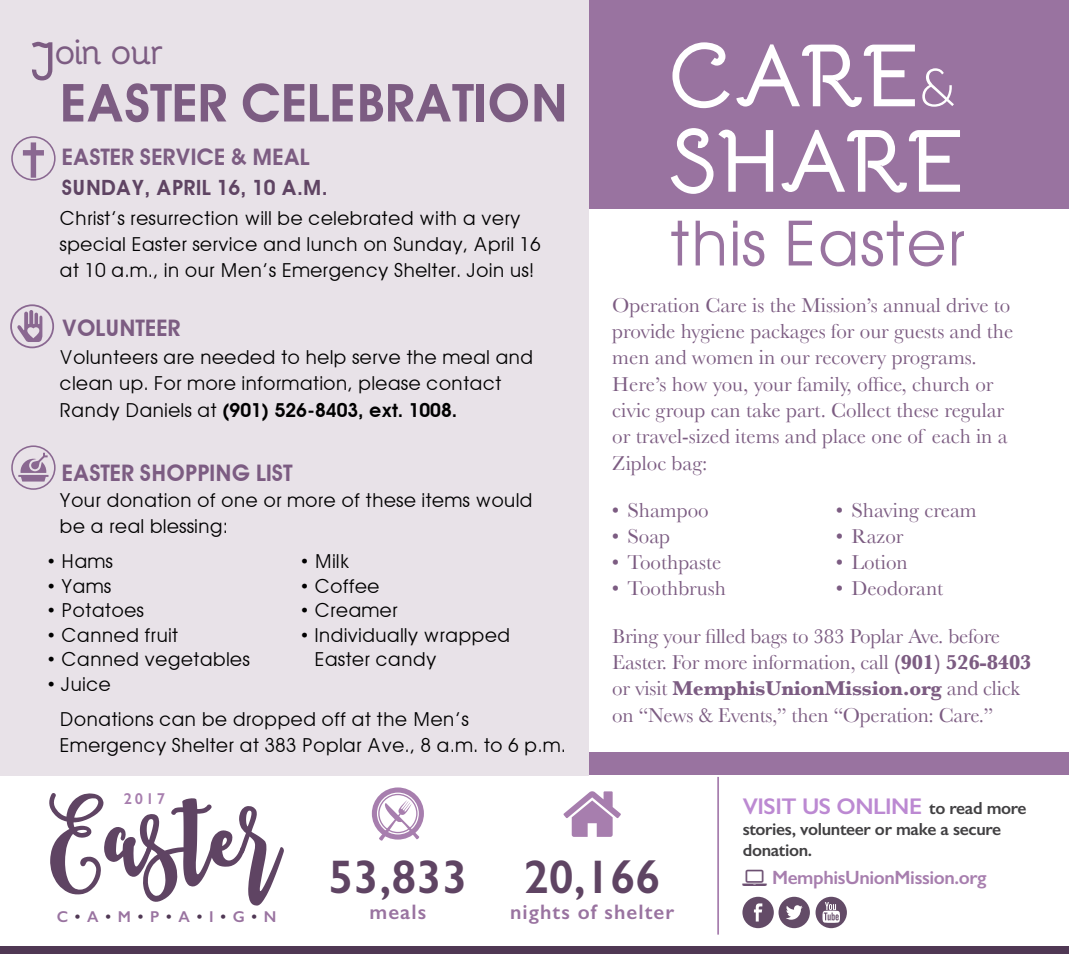
<style>
.page{position:relative;width:1069px;height:954px;background:#fff}
.page>*{position:absolute;margin:0;border:0;box-sizing:border-box;transform-origin:0 0}
.t1{font:700 89.6px/85.4px "Bellota";letter-spacing:-.04em;color:#fff}
.t2{font:63px "Avant Garde";color:#9973a0}
.t3{font:600 52.68px "Avant Garde";letter-spacing:-.02em;color:#7c5c82}
.t4{font:600 47.25px "Gill Sans";letter-spacing:.005em;color:#5f4463}
.t5{font:700 34.48px "Bellota";letter-spacing:-.055em;color:#7c5c82}
.t6{font:600 22.75px "Avant Garde";letter-spacing:-.02em;color:#7c5c82}
.t7{font:600 22.75px "Gill Sans";letter-spacing:-.02em;color:#bc89d2}
.t8{font:21px/26.2px "Baskerville";color:#7c5c82}
.t9{font:600 21px "Avant Garde";color:#5f4463}
.t10{font:600 21px "Gill Sans";letter-spacing:.05em;color:#9973a0}
.t11{font:19.25px/26.2px "Avant Garde";color:#000}
.t12{font:600 19.25px "Gill Sans";letter-spacing:-.02em;color:#a77eae}
.t13{font:600 17.5px/21px "Gill Sans";letter-spacing:-.02em;color:#414042}
.t14{font:600 15.75px "Gill Sans";color:#9973a0}
.t15{font:600 15.75px "Gill Sans";color:#a77eae}
.s1{font-size:55.12px}
.s2{font-weight:600}
.s3{font-weight:300;font-size:59.68px}
.s4{font-weight:700}
.s5{color:#503854}
.s6{font-size:17.5px;color:#414042}
</style>
<div class="page">
<div style="left:0;top:945px;width:1069px;height:8px;background:#503854"></div>
<hr style="left:717px;top:776px;width:2px;height:158px;background:#a77eae">
<svg style="left:49px;top:793px;width:235px;height:112px"></svg>
<div style="left:372px;top:787px;width:52px;height:52px;background:#a77eae;border-radius:50%"></div>
<svg style="left:377px;top:792px;width:42px;height:42px"></svg>
<svg style="left:378px;top:793px;width:42px;height:48px"></svg>
<svg style="left:563px;top:791px;width:58px;height:45px"></svg>
<svg style="left:742px;top:896px;width:105px;height:31px"></svg>
<div style="left:0;top:0;width:589px;height:774px;background:#e8e2e8"></div>
<div style="left:589px;top:0;width:479px;height:208px;background:#9973a0"></div>
<div style="left:589px;top:752px;width:479px;height:22px;background:#9973a0"></div>
<svg style="left:18px;top:452px;width:30px;height:29px"></svg>
<div style="left:11px;top:445px;width:45px;height:44px;border:2px solid #8a6891;border-radius:50%"></div>
<div style="left:31px;top:142px;width:5px;height:36px;background:#8a6891"></div>
<div style="left:23px;top:150px;width:21px;height:5px;background:#8a6891"></div>
<div style="left:11px;top:136px;width:45px;height:44px;border:2px solid #8a6891;border-radius:50%"></div>
<svg style="left:17px;top:310px;width:25px;height:32px"></svg>
<div style="left:10px;top:304px;width:44px;height:44px;border:2px solid #8a6891;border-radius:50%"></div>
<h3 class="t5" style="left:30px;top:25px;width:134px"><span class="s1">J</span>oin our</h3>
<h3 class="t3" style="left:59px;top:71px;width:511px">EASTER CELEBRATION</h3>
<p class="t6" style="left:61px;top:143px;width:250px">EASTER SERVICE &amp; MEAL</p>
<p class="t9" style="left:61px;top:175px;width:268px">SUNDAY, APRIL 16, 10 A.M.</p>
<p class="t11" style="left:60px;top:205px;width:483px">Christ’s resurrection will be celebrated with a very special Easter service and lunch on Sunday, April 16 at 10 a.m., in our Men’s Emergency Shelter. Join us!</p>
<p class="t6" style="left:61px;top:314px;width:121px">VOLUNTEER</p>
<p class="t11" style="left:60px;top:344px;width:475px">Volunteers are needed to help serve the meal and clean up. For more information, please contact<br>Randy Daniels at <span class="s2">(901) 526-8403, ext. 1008.</span></p>
<p class="t6" style="left:61px;top:459px;width:233px">EASTER SHOPPING LIST</p>
<p class="t11" style="left:60px;top:486px;width:474px">Your donation of one or more of these items would be a real blessing:</p>
<p class="t11" style="left:45px;top:548px;width:69px">• Hams</p>
<p class="t11" style="left:45px;top:572px;width:67px">• Yams</p>
<p class="t11" style="left:45px;top:597px;width:100px">• Potatoes</p>
<p class="t11" style="left:45px;top:621px;width:134px">• Canned fruit</p>
<p class="t11" style="left:45px;top:646px;width:206px">• Canned vegetables</p>
<p class="t11" style="left:45px;top:670px;width:67px">• Juice</p>
<p class="t11" style="left:299px;top:548px;width:52px">• Milk</p>
<p class="t11" style="left:299px;top:572px;width:83px">• Coffee</p>
<p class="t11" style="left:299px;top:597px;width:101px">• Creamer</p>
<p class="t11" style="left:314px;top:622px;width:197px;line-height:24.5px;text-indent:-16px">• Individually wrapped<br>Easter candy</p>
<p class="t11" style="left:60px;top:705px;width:508px">Donations can be dropped off at the Men’s<br>Emergency Shelter at 383 Poplar Ave., 8 a.m. to 6 p.m.</p>
<h1 class="t1" style="left:668px;top:26px;width:299px">CARE<span class="s3">&amp;<br></span>SHARE</h1>
<h2 class="t2" style="left:669px;top:205px;width:298px">this Easter</h2>
<p class="t8" style="left:612px;top:291px;width:402px">Operation Care is the Mission’s annual drive to provide hygiene packages for our guests and the men and women in our recovery programs.<br>Here’s how you, your family, office, church or civic group can take part. Collect these regular or travel-sized items and place one of each in a Ziploc bag:</p>
<p class="t8" style="left:612px;top:496px;width:98px">• Shampoo</p>
<p class="t8" style="left:612px;top:522px;width:60px">• Soap</p>
<p class="t8" style="left:612px;top:548px;width:111px">• Toothpaste</p>
<p class="t8" style="left:612px;top:575px;width:116px">• Toothbrush</p>
<p class="t8" style="left:835px;top:496px;width:142px">• Shaving cream</p>
<p class="t8" style="left:835px;top:522px;width:69px">• Razor</p>
<p class="t8" style="left:835px;top:548px;width:73px">• Lotion</p>
<p class="t8" style="left:835px;top:575px;width:109px">• Deodorant</p>
<p class="t8" style="left:612px;top:622px;width:421px">Bring your filled bags to 383 Poplar Ave. before Easter. For more information, call <span class="s4">(901) 526-8403 </span>or visit <span class="s4">MemphisUnionMission.org</span> and click on “News &amp; Events,” then “Operation: Care.”</p>
<p class="t15" style="left:124px;top:789px;width:43px">2017</p>
<p class="t14" style="left:57px;top:907px;width:221px">C<span class="s5">•</span>A<span class="s5">•</span>M<span class="s5">•</span>P<span class="s5">•</span>A<span class="s5">•</span>I<span class="s5">•</span>G<span class="s5">•</span>N</p>
<h3 class="t4" style="left:328px;top:848px;width:140px">53,833</h3>
<p class="t10" style="left:369px;top:898px;width:58px">meals</p>
<h3 class="t4" style="left:524px;top:848px;width:138px">20,166</h3>
<p class="t10" style="left:510px;top:898px;width:165px">nights of shelter</p>
<p class="t7" style="left:743px;top:791px;width:285px">VISIT US ONLINE <span class="s6">to read more</span></p>
<p class="t13" style="left:743px;top:817px;width:260px">stories, volunteer or make a secure donation.</p>
<p class="t12" style="left:772px;top:865px;width:216px">MemphisUnionMission.org</p>
</div>
